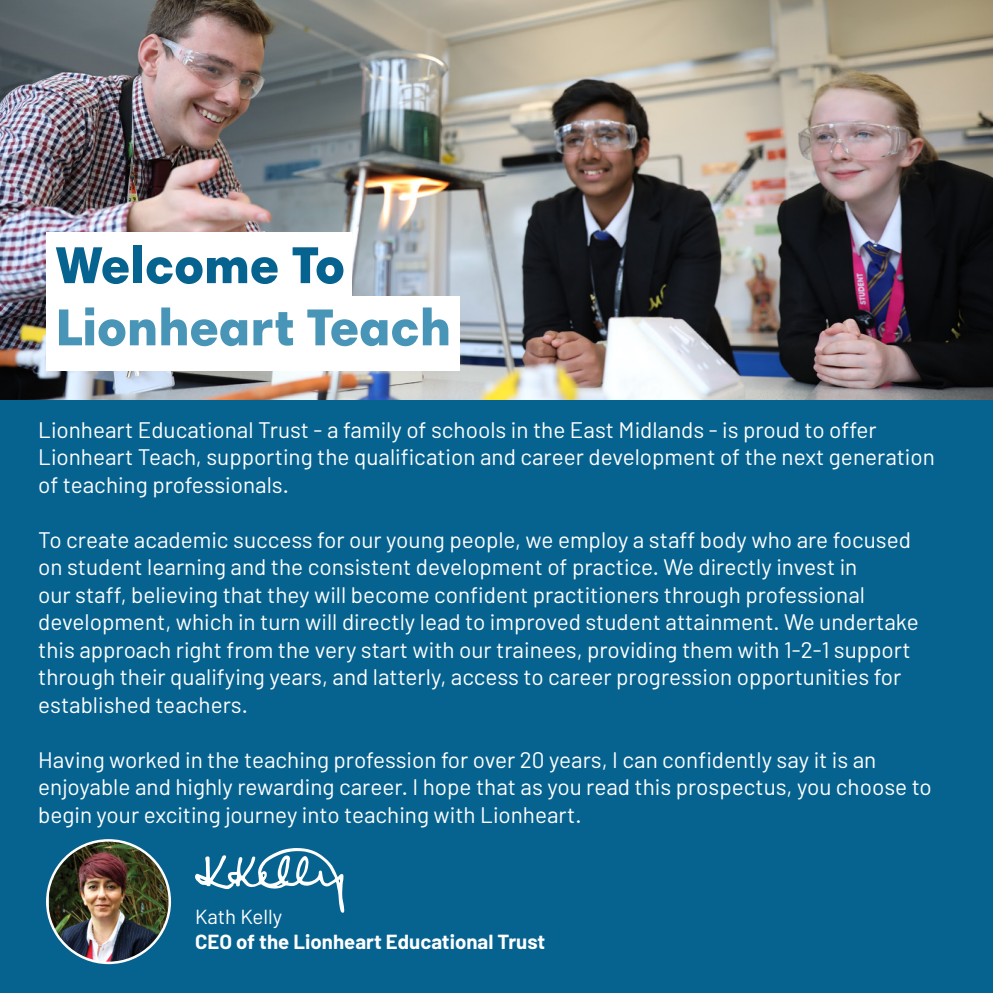
<style>
.page{position:relative;width:993px;height:993px;background:#fff}
.page>*{position:absolute;margin:0;border:0;box-sizing:border-box;transform-origin:0 0}
.t1{font:900 52.5px "Harmonia Sans Pro Cyr";color:#4995b7}
.t2{font:900 52.5px "Harmonia Sans Pro Cyr";color:#066390}
.t3{font:22.5px/27.5px "Barlow";color:#fff}
.t4{font:700 20.5px "Barlow";color:#fff}
.t5{font:20.5px "Barlow";color:#fff}
</style>
<div class="page">
<div style="left:0;top:399px;width:992px;height:593px;background:#066390"></div>
<img style="left:49px;top:841px;width:121px;height:121px">
<svg style="left:195px;top:848px;width:149px;height:64px"></svg>
<img style="left:0;top:0;width:992px;height:399px">
<div style="left:46px;top:232px;width:305px;height:74px;background:#fff"></div>
<div style="left:46px;top:296px;width:413px;height:74px;background:#fff"></div>
<p class="t2" style="left:56px;top:231px;width:290px">Welcome To</p>
<p class="t1" style="left:56px;top:293px;width:397px">Lionheart Teach</p>
<p class="t3" style="left:38px;top:415px;width:897px">Lionheart Educational Trust - a family of schools in the East Midlands - is proud to offer<br>Lionheart Teach, supporting the qualification and career development of the next generation of teaching professionals.</p>
<p class="t3" style="left:38px;top:525px;width:881px">To create academic success for our young people, we employ a staff body who are focused on student learning and the consistent development of practice. We directly invest in<br>our staff, believing that they will become confident practitioners through professional development, which in turn will directly lead to improved student attainment. We undertake this approach right from the very start with our trainees, providing them with 1-2-1 support through their qualifying years, and latterly, access to career progression opportunities for established teachers.</p>
<p class="t3" style="left:38px;top:745px;width:894px">Having worked in the teaching profession for over 20 years, I can confidently say it is an enjoyable and highly rewarding career. I hope that as you read this prospectus, you choose to begin your exciting journey into teaching with Lionheart.</p>
<p class="t5" style="left:195px;top:903px;width:89px">Kath Kelly</p>
<p class="t4" style="left:195px;top:928px;width:352px">CEO of the Lionheart Educational Trust</p>
</div>
